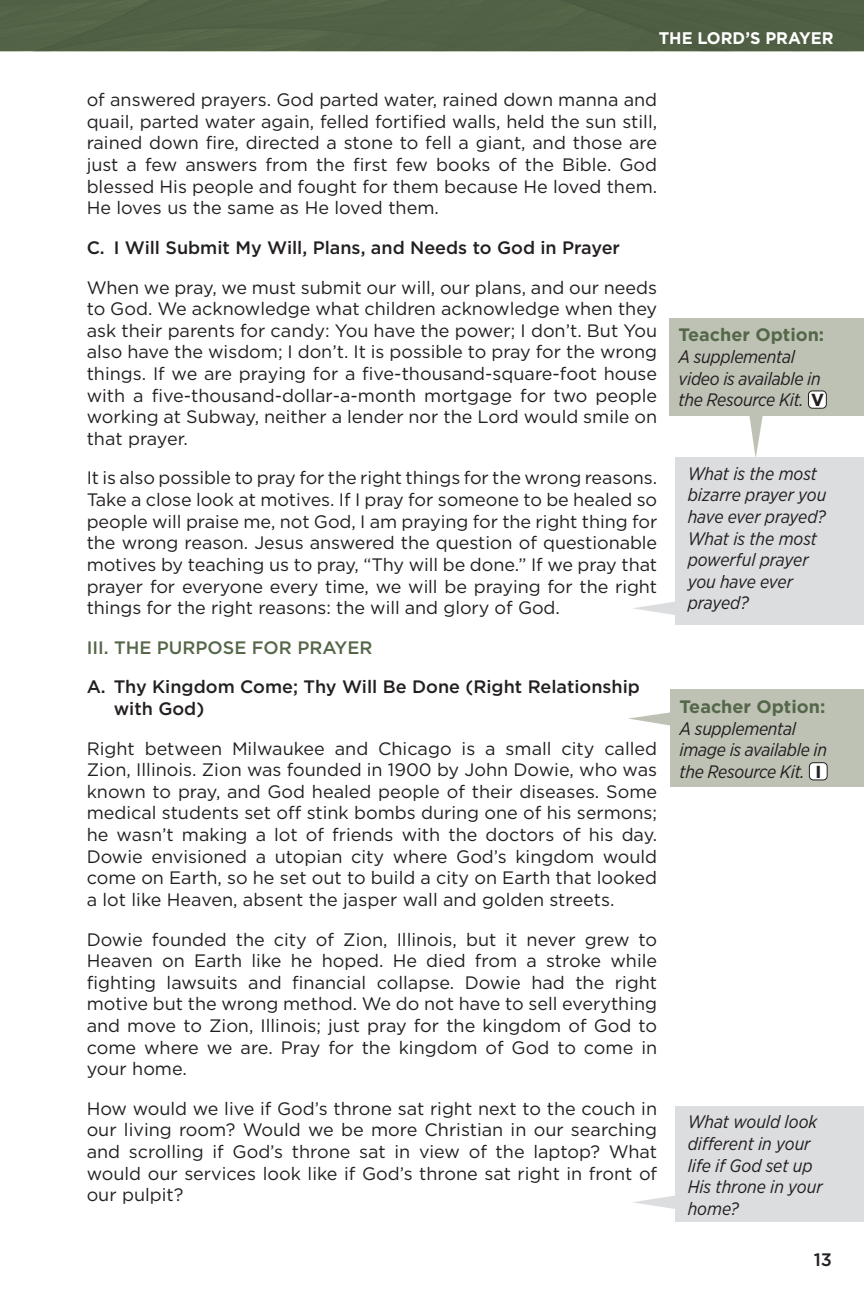
<style>
.page{position:relative;width:864px;height:1296px;background:#fff}
.page>*{position:absolute;margin:0;border:0;box-sizing:border-box;transform-origin:0 0}
.t1{font:18px/21.6px "Gotham";color:#231f20;text-align:justify}
.t2{font:italic 18px/21.6px "Gotham Narrow";letter-spacing:-.015em;color:#231f20}
.t3{font:500 18px/21.6px "Gotham";color:#231f20}
.t4{font:700 18px "Gotham";color:#556749}
.t5{font:500 18px "Gotham";color:#556749}
.t6{font:700 16.8px "Gotham";color:#fff}
.s1{font-weight:700;font-style:normal;font-size:17.4px}
</style>
<div class="page">
<div style="left:0;top:0;width:863px;height:51px;background:#526145"></div>
<div style="left:669px;top:318px;width:194px;height:97px;background:#bec2b5"></div>
<div style="left:808px;top:391px;width:18px;height:17px;background:#fff;border-radius:4px"></div>
<div style="left:807px;top:390px;width:19px;height:18px;border:1px solid #231f20;border-radius:4px"></div>
<svg style="left:749px;top:415px;width:13px;height:42px"></svg>
<svg style="left:633px;top:601px;width:42px;height:14px"></svg>
<div style="left:675px;top:457px;width:188px;height:167px;background:#dcdddf"></div>
<div style="left:670px;top:689px;width:193px;height:98px;background:#bec2b5"></div>
<div style="left:809px;top:762px;width:17px;height:17px;background:#fff;border-radius:4px"></div>
<div style="left:808px;top:762px;width:19px;height:18px;border:1px solid #231f20;border-radius:4px"></div>
<svg style="left:628px;top:712px;width:42px;height:13px"></svg>
<svg style="left:633px;top:1195px;width:42px;height:13px"></svg>
<div style="left:675px;top:1106px;width:188px;height:115px;background:#dcdddf"></div>
<p class="t6" style="left:658px;top:27px;width:62px">The Lord</p>
<p class="t6" style="left:745px;top:27px;width:43px">’s Prayer</p>
<p class="t1" style="left:87px;top:89px;width:572px">of answered prayers. God parted water, rained down manna and quail, parted water again, felled fortified walls, held the sun still, rained down fire, directed a stone to fell a giant, and those are just a few answers from the first few books of the Bible. God blessed His people and fought for them because He loved them.<br>He loves us the same as He loved them.</p>
<p class="t3" style="left:87px;top:236px;width:534px">C. I Will Submit My Will, Plans, and Needs to God in Prayer</p>
<p class="t1" style="left:87px;top:276px;width:572px">When we pray, we must submit our will, our plans, and our needs to God. We acknowledge what children acknowledge when they ask their parents for candy: You have the power; I don’t. But You also have the wisdom; I don’t. It is possible to pray for the wrong things. If we are praying for a five-thousand-square-foot house with a five-thousand-dollar-a-month mortgage for two people working at Subway, neither a lender nor the Lord would smile on that prayer.</p>
<p class="t1" style="left:87px;top:467px;width:572px">It is also possible to pray for the right things for the wrong reasons.<br>Take a close look at motives. If I pray for someone to be healed so people will praise me, not God, I am praying for the right thing for the wrong reason. Jesus answered the question of questionable motives by teaching us to pray, “Thy will be done.” If we pray that prayer for everyone every time, we will be praying for the right things for the right reasons: the will and glory of God.</p>
<p class="t5" style="left:87px;top:635px;width:287px">III. THE PURPOSE FOR PRAYER</p>
<p class="t3" style="left:114px;top:676px;width:527px;text-indent:-27px">A. Thy Kingdom Come; Thy Will Be Done (Right Relationship with God)</p>
<p class="t1" style="left:87px;top:737px;width:572px">Right between Milwaukee and Chicago is a small city called Zion, Illinois. Zion was founded in 1900 by John Dowie, who was known to pray, and God healed people of their diseases. Some medical students set off stink bombs during one of his sermons; he wasn’t making a lot of friends with the doctors of his day.<br>Dowie envisioned a utopian city where God’s kingdom would come on Earth, so he set out to build a city on Earth that looked a lot like Heaven, absent the jasper wall and golden streets.</p>
<p class="t1" style="left:87px;top:927px;width:572px">Dowie founded the city of Zion, Illinois, but it never grew to Heaven on Earth like he hoped. He died from a stroke while fighting lawsuits and financial collapse. Dowie had the right motive but the wrong method. We do not have to sell everything and move to Zion, Illinois; just pray for the kingdom of God to come where we are. Pray for the kingdom of God to come in your home.</p>
<p class="t1" style="left:87px;top:1097px;width:572px">How would we live if God’s throne sat right next to the couch in our living room? Would we be more Christian in our searching and scrolling if God’s throne sat in view of the laptop? What would our services look like if God’s throne sat right in front of our pulpit?</p>
<p class="t4" style="left:678px;top:323px;width:147px">Teacher Option:</p>
<p class="t2" style="left:678px;top:345px;width:147px">A supplemental video is available in the Resource Kit. <span class="s1">V</span></p>
<p class="t2" style="left:687px;top:462px;width:140px">What is the most bizarre prayer you have ever prayed?<br>What is the most powerful prayer you have ever prayed?</p>
<p class="t4" style="left:679px;top:694px;width:147px">Teacher Option:</p>
<p class="t2" style="left:679px;top:717px;width:149px">A supplemental image is available in the Resource Kit. <span class="s1">I</span></p>
<p class="t2" style="left:687px;top:1110px;width:136px">What would look different in your life if God set up<br>His throne in your home?</p>
<p class="t3" style="left:813px;top:1248px;width:20px">13</p>
</div>
